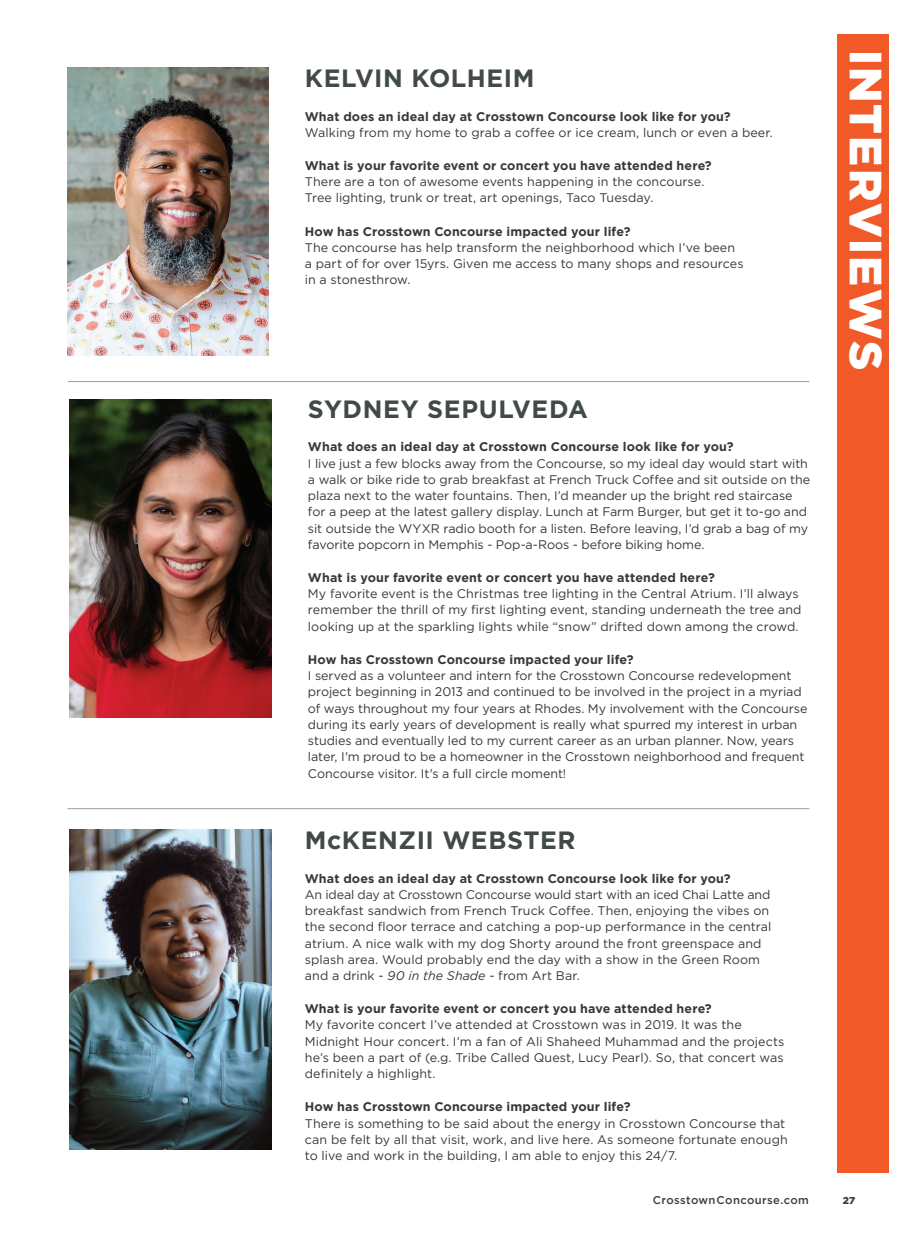
<style>
.page{position:relative;width:923px;height:1260px;background:#fff}
.page>*{position:absolute;margin:0;border:0;box-sizing:border-box;transform-origin:0 0}
.t1{font:900 45.12px "Gotham";letter-spacing:.045em;color:#fff}
.t2{font:700 25px "Gotham";letter-spacing:.025em;color:#414a48}
.t3{font:12.5px/16.2px "Gotham";color:#383839}
.t4{font:700 12.5px "Gotham";letter-spacing:.01em;color:#383839}
.t5{font:500 11.25px "Gotham";letter-spacing:.03em;color:#3e3e3f}
.t6{font:900 10px "Gotham";color:#3e3e3f}
.s1{font-style:italic}
</style>
<div class="page">
<div style="left:837px;top:0;width:85px;height:1172px;background:#f15929"></div>
<img style="left:68px;top:68px;width:201px;height:287px">
<img style="left:70px;top:399px;width:201px;height:319px">
<img style="left:70px;top:829px;width:201px;height:320px">
<hr style="left:68px;top:808px;width:741px;height:1px;background:#9d9fa2">
<hr style="left:68px;top:381px;width:741px;height:1px;background:#9d9fa2">
<div style="left:0;top:0;width:922px;height:34px;background:#fff"></div>
<div style="left:889px;top:0;width:33px;height:1260px;background:#fff"></div>
<h2 class="t2" style="left:305px;top:64px;width:231px">KELVIN KOLHEIM</h2>
<p class="t4" style="left:305px;top:109px;width:427px">What does an ideal day at Crosstown Concourse look like for you?</p>
<p class="t3" style="left:305px;top:124px;width:469px">Walking from my home to grab a coffee or ice cream, lunch or even a beer.</p>
<p class="t4" style="left:305px;top:158px;width:408px">What is your favorite event or concert you have attended here?</p>
<p class="t3" style="left:305px;top:173px;width:401px">There are a ton of awesome events happening in the concourse.<br>Tree lighting, trunk or treat, art openings, Taco Tuesday.</p>
<p class="t4" style="left:305px;top:224px;width:327px">How has Crosstown Concourse impacted your life?</p>
<p class="t3" style="left:305px;top:239px;width:440px">The concourse has help transform the neighborhood which I’ve been a part of for over 15yrs. Given me access to many shops and resources in a stonesthrow.</p>
<h2 class="t2" style="left:308px;top:395px;width:281px">SYDNEY SEPULVEDA</h2>
<p class="t4" style="left:308px;top:440px;width:427px">What does an ideal day at Crosstown Concourse look like for you?</p>
<p class="t3" style="left:308px;top:455px;width:503px">I live just a few blocks away from the Concourse, so my ideal day would start with a walk or bike ride to grab breakfast at French Truck Coffee and sit outside on the plaza next to the water fountains. Then, I’d meander up the bright red staircase for a peep at the latest gallery display. Lunch at Farm Burger, but get it to-go and sit outside the WYXR radio booth for a listen. Before leaving, I’d grab a bag of my favorite popcorn in Memphis - Pop-a-Roos - before biking home.</p>
<p class="t4" style="left:308px;top:570px;width:408px">What is your favorite event or concert you have attended here?</p>
<p class="t3" style="left:308px;top:585px;width:495px">My favorite event is the Christmas tree lighting in the Central Atrium. I’ll always remember the thrill of my first lighting event, standing underneath the tree and looking up at the sparkling lights while “snow” drifted down among the crowd.</p>
<p class="t4" style="left:308px;top:652px;width:327px">How has Crosstown Concourse impacted your life?</p>
<p class="t3" style="left:308px;top:667px;width:501px">I served as a volunteer and intern for the Crosstown Concourse redevelopment project beginning in 2013 and continued to be involved in the project in a myriad of ways throughout my four years at Rhodes. My involvement with the Concourse during its early years of development is really what spurred my interest in urban studies and eventually led to my current career as an urban planner. Now, years later, I'm proud to be a homeowner in the Crosstown neighborhood and frequent Concourse visitor. It's a full circle moment!</p>
<h1 class="t1" style="left:891px;top:49px;width:322px;rotate:90deg">INTERVIEWS</h1>
<h2 class="t2" style="left:305px;top:826px;width:272px">McKENZII WEBSTER</h2>
<p class="t4" style="left:305px;top:871px;width:427px">What does an ideal day at Crosstown Concourse look like for you?</p>
<p class="t3" style="left:305px;top:886px;width:468px">An ideal day at Crosstown Concourse would start with an iced Chai Latte and breakfast sandwich from French Truck Coffee. Then, enjoying the vibes on the second floor terrace and catching a pop-up performance in the central atrium. A nice walk with my dog Shorty around the front greenspace and splash area. Would probably end the day with a show in the Green Room and a drink - <span class="s1">90 in the Shade</span> - from Art Bar.</p>
<p class="t4" style="left:305px;top:1002px;width:408px">What is your favorite event or concert you have attended here?</p>
<p class="t3" style="left:305px;top:1017px;width:481px">My favorite concert I’ve attended at Crosstown was in 2019. It was the Midnight Hour concert. I’m a fan of Ali Shaheed Muhammad and the projects he’s been a part of (e.g. Tribe Called Quest, Lucy Pearl). So, that concert was definitely a highlight.</p>
<p class="t4" style="left:305px;top:1100px;width:327px">How has Crosstown Concourse impacted your life?</p>
<p class="t3" style="left:305px;top:1115px;width:484px">There is something to be said about the energy in Crosstown Concourse that can be felt by all that visit, work, and live here. As someone fortunate enough to live and work in the building, I am able to enjoy this 24/7.</p>
<p class="t5" style="left:653px;top:1194px;width:157px">CrosstownConcourse.com</p>
<p class="t6" style="left:842px;top:1195px;width:14px">27</p>
</div>
